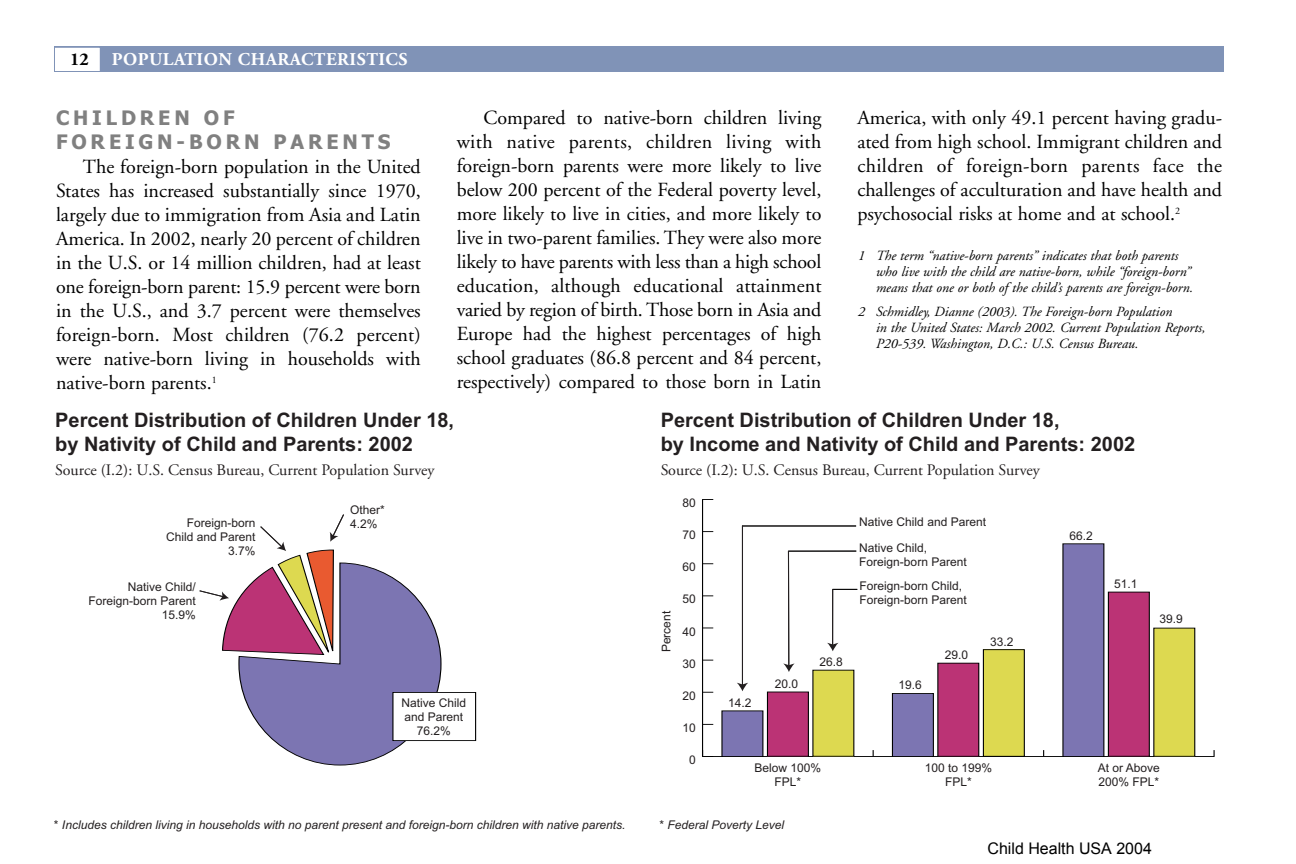
<style>
.page{position:relative;width:1296px;height:864px;background:#fff}
.page>*{position:absolute;margin:0;border:0;box-sizing:border-box;transform-origin:0 0}
.t1{font:24px "Arial";color:#000}
.t2{font:20px/24px "Adobe Garamond";color:#000;text-align:justify}
.t3{font:700 20px/24px "Arial";color:#231f20}
.t4{font:700 20px/24px "Tahoma";letter-spacing:.19em;color:#808080}
.t5{font:700 18px "Adobe Garamond";letter-spacing:.025em;color:#fff}
.t6{font:700 18px "Adobe Garamond";color:#000}
.t7{font:16px "Adobe Garamond";color:#231f20}
.t8{font:16px "Arial";color:#000}
.t9{font:italic 14px/16px "Adobe Garamond";color:#000}
.t10{font:12px/14px "Arial";color:#231f20;text-align:center}
.t11{font:italic 12px "Arial";color:#231f20}
</style>
<div class="page">
<div style="left:54px;top:47px;width:1170px;height:25px;background:#8093b7"></div>
<div style="left:54px;top:47px;width:46px;height:25px;background:#fff"></div>
<div style="left:54px;top:47px;width:47px;height:25px;border:1px solid #8093b7"></div>
<div style="left:239px;top:563px;width:202px;height:202px;background:#7c75b2;border-radius:100px"></div>
<div style="left:393px;top:692px;width:83px;height:49px;background:#fff"></div>
<div style="left:393px;top:692px;width:83px;height:49px;border:1px solid #000"></div>
<svg style="left:199px;top:514px;width:145px;height:141px"></svg>
<hr style="left:703px;top:756px;width:511px;height:1px;background:#000">
<hr style="left:702px;top:500px;width:1px;height:257px;background:#000">
<div style="left:813px;top:670px;width:41px;height:86px;background:#ddd950"></div>
<div style="left:983px;top:650px;width:41px;height:106px;background:#ddd950"></div>
<div style="left:983px;top:649px;width:42px;height:108px;border:1px solid #000"></div>
<div style="left:1154px;top:628px;width:41px;height:128px;background:#ddd950"></div>
<div style="left:1154px;top:628px;width:41px;height:129px;border:1px solid #000"></div>
<div style="left:767px;top:692px;width:41px;height:64px;background:#bb3375"></div>
<div style="left:767px;top:692px;width:42px;height:65px;border:1px solid #000"></div>
<div style="left:938px;top:663px;width:41px;height:93px;background:#bb3375"></div>
<div style="left:938px;top:663px;width:41px;height:94px;border:1px solid #000"></div>
<div style="left:1108px;top:592px;width:41px;height:164px;background:#bb3375"></div>
<div style="left:1108px;top:592px;width:42px;height:165px;border:1px solid #000"></div>
<div style="left:722px;top:711px;width:41px;height:45px;background:#7c75b2"></div>
<div style="left:892px;top:694px;width:41px;height:62px;background:#7c75b2"></div>
<div style="left:892px;top:693px;width:42px;height:64px;border:1px solid #000"></div>
<div style="left:1063px;top:544px;width:41px;height:212px;background:#7c75b2"></div>
<div style="left:1063px;top:544px;width:41px;height:213px;border:1px solid #000"></div>
<hr style="left:742px;top:526px;width:114px;height:1px;background:#000">
<hr style="left:742px;top:526px;width:1px;height:159px;background:#231f20">
<svg style="left:737px;top:683px;width:11px;height:8px"></svg>
<hr style="left:788px;top:551px;width:68px;height:1px;background:#000">
<hr style="left:788px;top:551px;width:1px;height:114px;background:#231f20">
<svg style="left:783px;top:663px;width:12px;height:9px"></svg>
<svg style="left:833px;top:589px;width:24px;height:1px"></svg>
<hr style="left:832px;top:589px;width:1px;height:56px;background:#231f20">
<svg style="left:827px;top:643px;width:11px;height:8px"></svg>
<p class="t6" style="left:70px;top:53px;width:20px">12</p>
<p class="t5" style="left:112px;top:53px;width:297px">POPULATION CHARACTERISTICS</p>
<p class="t4" style="left:56px;top:106px;width:336px">CHILDREN OF<br>FOREIGN-BORN PARENTS</p>
<p class="t2" style="left:56px;top:157px;width:366px;text-indent:27px">The foreign-born population in the United States has increased substantially since 1970, largely due to immigration from Asia and Latin America. In 2002, nearly 20 percent of children in the U.S. or 14 million children, had at least one foreign-born parent: 15.9 percent were born in the U.S., and 3.7 percent were themselves foreign-born. Most children (76.2 percent) were native-born living in households with native-born parents.<sup>1</sup></p>
<p class="t2" style="left:457px;top:108px;width:366px;text-indent:27px">Compared to native-born children living with native parents, children living with foreign-born parents were more likely to live below 200 percent of the Federal poverty level, more likely to live in cities, and more likely to live in two-parent families. They were also more likely to have parents with less than a high school education, although educational attainment varied by region of birth. Those born in Asia and Europe had the highest percentages of high school graduates (86.8 percent and 84 percent, respectively) compared to those born in Latin</p>
<p class="t2" style="left:857px;top:108px;width:366px">America, with only 49.1 percent having gradu&shy;ated from high school. Immigrant children and children of foreign-born parents face the challenges of acculturation and have health and psychosocial risks at home and at school.<sup>2</sup></p>
<p class="t9" style="left:875px;top:249px;width:319px;text-indent:-18px">1 The term “native-born parents” indicates that both parents who live with the child are native-born, while “foreign-born” means that one or both of the child’s parents are foreign-born.</p>
<p class="t9" style="left:875px;top:305px;width:331px;text-indent:-18px">2 Schmidley, Dianne (2003). The Foreign-born Population<br>in the United States: March 2002. Current Population Reports,<br>P20-539. Washington, D.C.: U.S. Census Bureau.</p>
<p class="t3" style="left:55px;top:408px;width:400px">Percent Distribution of Children Under 18, by Nativity of Child and Parents: 2002</p>
<p class="t7" style="left:55px;top:464px;width:381px">Source (I.2): U.S. Census Bureau, Current Population Survey</p>
<p class="t3" style="left:661px;top:408px;width:476px">Percent Distribution of Children Under 18,<br>by Income and Nativity of Child and Parents: 2002</p>
<p class="t7" style="left:661px;top:464px;width:381px">Source (I.2): U.S. Census Bureau, Current Population Survey</p>
<p class="t10" style="left:350px;top:503px;width:36px">Other*</p>
<p class="t10" style="left:683px;top:496px;width:15px">80</p>
<p class="t10" style="left:187px;top:516px;width:70px">Foreign-born</p>
<p class="t10" style="left:350px;top:517px;width:29px">4.2%</p>
<p class="t10" style="left:166px;top:530px;width:91px;text-align:right">Child and Parent<br>3.7%</p>
<p class="t10" style="left:88px;top:580px;width:109px;text-align:right">Native Child/<br>Foreign-born Parent<br>15.9%</p>
<p class="t10" style="left:659px;top:652px;width:43px;rotate:-90deg">Percent</p>
<p class="t10" style="left:683px;top:528px;width:15px">70</p>
<p class="t10" style="left:683px;top:560px;width:15px">60</p>
<p class="t10" style="left:683px;top:592px;width:15px">50</p>
<p class="t10" style="left:683px;top:624px;width:15px">40</p>
<p class="t10" style="left:683px;top:657px;width:15px">30</p>
<p class="t10" style="left:820px;top:655px;width:25px">26.8</p>
<p class="t10" style="left:859px;top:515px;width:128px">Native Child and Parent</p>
<p class="t10" style="left:859px;top:541px;width:109px;text-align:left">Native Child,<br>Foreign-born Parent</p>
<p class="t10" style="left:859px;top:579px;width:109px;text-align:left">Foreign-born Child,<br>Foreign-born Parent</p>
<p class="t10" style="left:945px;top:647px;width:25px">29.0</p>
<p class="t10" style="left:990px;top:634px;width:25px">33.2</p>
<p class="t10" style="left:1069px;top:529px;width:25px">66.2</p>
<p class="t10" style="left:1114px;top:576px;width:25px">51.1</p>
<p class="t10" style="left:1159px;top:612px;width:25px">39.9</p>
<p class="t10" style="left:775px;top:677px;width:25px">20.0</p>
<p class="t10" style="left:899px;top:678px;width:25px">19.6</p>
<p class="t10" style="left:402px;top:696px;width:66px">Native Child and Parent<br>76.2%</p>
<p class="t10" style="left:683px;top:689px;width:15px">20</p>
<p class="t10" style="left:683px;top:721px;width:15px">10</p>
<p class="t10" style="left:728px;top:695px;width:25px">14.2</p>
<p class="t10" style="left:755px;top:760px;width:68px">Below 100%<br>FPL*</p>
<p class="t10" style="left:925px;top:760px;width:69px">100 to 199%<br>FPL*</p>
<p class="t10" style="left:1098px;top:760px;width:64px;text-align:left">At or Above<br>200% FPL*</p>
<p class="t11" style="left:62px;top:818px;width:565px">Includes children living in households with no parent present and foreign-born children with native parents.</p>
<p class="t11" style="left:667px;top:818px;width:118px">Federal Poverty Level</p>
<p class="t1" style="left:983px;top:837px;width:251px">Chart bar outlines: .5 pt</p>
<p class="t8" style="left:987px;top:838px;width:166px">Child Health USA 2004</p>
</div>
